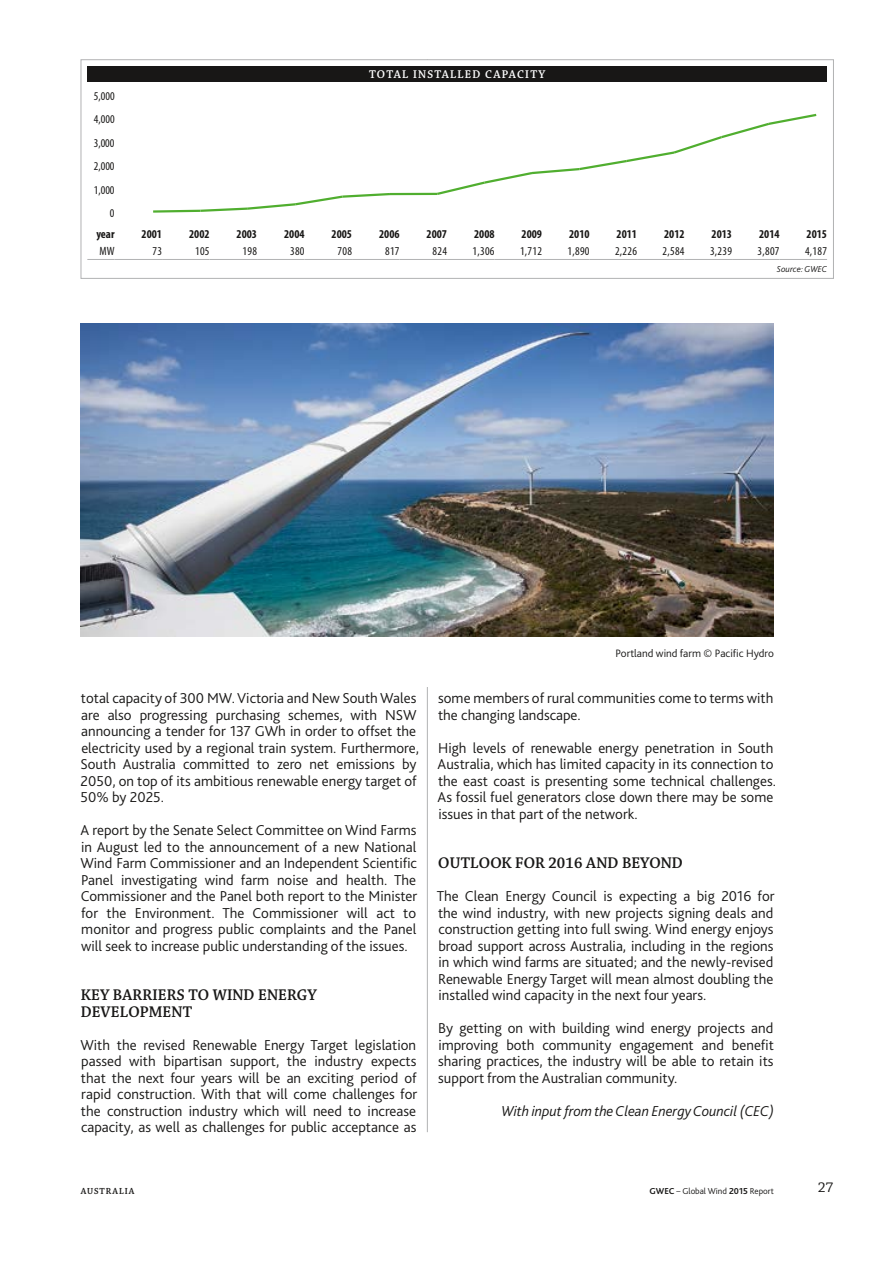
<style>
.page{position:relative;width:893px;height:1263px;background:#fff}
.page>*{position:absolute;margin:0;border:0;box-sizing:border-box;transform-origin:0 0}
.t1{font:16.5px/16.5px "Chaparral Pro Semibold Subh";letter-spacing:.01em;color:#181716}
.t2{font:300 15px/16.5px "Bliss 2";color:#181716;text-align:justify}
.t3{font:italic 300 15px "Bliss 2";letter-spacing:-.005em;color:#181716}
.t4{font:15px "Chaparral Pro";color:#181716}
.t5{font:condensed 12px "Myriad Pro";letter-spacing:.025em;color:#181716}
.t6{font:700 condensed 12px "Myriad Pro";color:#181716}
.t7{font:12px "Chaparral Pro Semibold Subh";letter-spacing:.105em;color:#fff}
.t8{font:300 11.25px "Bliss 2";color:#181716}
.t9{font:9.3px "Chaparral Pro Semibold Subh";letter-spacing:.105em;color:#181716}
.t10{font:300 9px "Bliss 2";color:#181716}
.t11{font:italic 300 9px "Bliss 2";color:#181716}
.s1{font-weight:700}
</style>
<div class="page">
<hr style="left:427px;top:60px;width:1px;height:1072px;background:#b1b2b3">
<img style="left:81px;top:324px;width:693px;height:313px">
<div style="left:81px;top:637px;width:693px;height:50px;background:#fff"></div>
<div style="left:81px;top:60px;width:752px;height:218px;background:#fff"></div>
<div style="left:87px;top:66px;width:740px;height:16px;background:#181716"></div>
<hr style="left:115px;top:259px;width:47px;height:1px;background:#b1b2b3">
<hr style="left:162px;top:259px;width:48px;height:1px;background:#b1b2b3">
<hr style="left:210px;top:259px;width:47px;height:1px;background:#b1b2b3">
<hr style="left:257px;top:259px;width:48px;height:1px;background:#b1b2b3">
<hr style="left:305px;top:259px;width:47px;height:1px;background:#b1b2b3">
<hr style="left:352px;top:259px;width:48px;height:1px;background:#b1b2b3">
<hr style="left:400px;top:259px;width:47px;height:1px;background:#b1b2b3">
<hr style="left:447px;top:259px;width:48px;height:1px;background:#b1b2b3">
<hr style="left:495px;top:259px;width:47px;height:1px;background:#b1b2b3">
<hr style="left:542px;top:259px;width:48px;height:1px;background:#b1b2b3">
<hr style="left:590px;top:259px;width:47px;height:1px;background:#b1b2b3">
<hr style="left:637px;top:259px;width:48px;height:1px;background:#b1b2b3">
<hr style="left:685px;top:259px;width:47px;height:1px;background:#b1b2b3">
<hr style="left:732px;top:259px;width:48px;height:1px;background:#b1b2b3">
<hr style="left:780px;top:259px;width:47px;height:1px;background:#b1b2b3">
<svg style="left:153px;top:192px;width:239px;height:21px"></svg>
<hr style="left:390px;top:193px;width:47px;height:2px;background:#50ae2f">
<svg style="left:435px;top:113px;width:382px;height:82px"></svg>
<div style="left:81px;top:59px;width:753px;height:220px;border:1px solid #b1b2b3"></div>
<p class="t5" style="left:94px;top:89px;width:22px">5,000</p>
<p class="t5" style="left:94px;top:112px;width:22px">4,000</p>
<p class="t5" style="left:94px;top:136px;width:22px">3,000</p>
<p class="t5" style="left:94px;top:159px;width:22px">2,000</p>
<p class="t5" style="left:94px;top:183px;width:22px">1,000</p>
<p class="t5" style="left:110px;top:206px;width:6px">0</p>
<p class="t7" style="left:369px;top:68px;width:178px">TOTAL INSTALLED CAPACITY</p>
<p class="t6" style="left:96px;top:226px;width:20px">year</p>
<p class="t6" style="left:142px;top:226px;width:22px">2001</p>
<p class="t6" style="left:189px;top:226px;width:22px">2002</p>
<p class="t6" style="left:237px;top:226px;width:22px">2003</p>
<p class="t6" style="left:284px;top:226px;width:22px">2004</p>
<p class="t6" style="left:332px;top:226px;width:22px">2005</p>
<p class="t6" style="left:379px;top:226px;width:22px">2006</p>
<p class="t6" style="left:427px;top:226px;width:22px">2007</p>
<p class="t6" style="left:474px;top:226px;width:22px">2008</p>
<p class="t6" style="left:522px;top:226px;width:22px">2009</p>
<p class="t6" style="left:569px;top:226px;width:22px">2010</p>
<p class="t6" style="left:617px;top:226px;width:22px">2011</p>
<p class="t6" style="left:664px;top:226px;width:22px">2012</p>
<p class="t6" style="left:712px;top:226px;width:22px">2013</p>
<p class="t6" style="left:759px;top:226px;width:22px">2014</p>
<p class="t6" style="left:807px;top:226px;width:22px">2015</p>
<p class="t5" style="left:100px;top:244px;width:16px">MW</p>
<p class="t5" style="left:153px;top:244px;width:11px">73</p>
<p class="t5" style="left:195px;top:244px;width:16px">105</p>
<p class="t5" style="left:243px;top:244px;width:16px">198</p>
<p class="t5" style="left:290px;top:244px;width:16px">380</p>
<p class="t5" style="left:338px;top:244px;width:16px">708</p>
<p class="t5" style="left:385px;top:244px;width:16px">817</p>
<p class="t5" style="left:433px;top:244px;width:16px">824</p>
<p class="t5" style="left:473px;top:244px;width:24px">1,306</p>
<p class="t5" style="left:520px;top:244px;width:24px">1,712</p>
<p class="t5" style="left:568px;top:244px;width:24px">1,890</p>
<p class="t5" style="left:615px;top:244px;width:24px">2,226</p>
<p class="t5" style="left:662px;top:244px;width:24px">2,584</p>
<p class="t5" style="left:710px;top:244px;width:24px">3,239</p>
<p class="t5" style="left:757px;top:244px;width:24px">3,807</p>
<p class="t5" style="left:805px;top:244px;width:24px">4,187</p>
<p class="t11" style="left:777px;top:263px;width:52px">Source: GWEC</p>
<p class="t2" style="left:80px;top:689px;width:340px;text-align:left">total capacity of 300 MW. Victoria and New South Wales are also progressing purchasing schemes, with NSW announcing a tender for 137 GWh in order to offset the electricity used by a regional train system. Furthermore, South Australia committed to zero net emissions by 2050, on top of its ambitious renewable energy target of 50% by 2025.</p>
<p class="t2" style="left:80px;top:821px;width:338px">A report by the Senate Select Committee on Wind Farms in August led to the announcement of a new National Wind Farm Commissioner and an Independent Scientific Panel investigating wind farm noise and health. The Commissioner and the Panel both report to the Minister for the Environment. The Commissioner will act to monitor and progress public complaints and the Panel will seek to increase public understanding of the issues.</p>
<p class="t1" style="left:81px;top:987px;width:237px">KEY BARRIERS TO WIND ENERGY<br>DEVELOPMENT</p>
<p class="t2" style="left:80px;top:1036px;width:338px">With the revised Renewable Energy Target legislation passed with bipartisan support, the industry expects that the next four years will be an exciting period of rapid construction. With that will come challenges for the construction industry which will need to increase capacity, as well as challenges for public acceptance as</p>
<p class="t8" style="left:615px;top:647px;width:160px">Portland wind farm © Pacific Hydro</p>
<p class="t2" style="left:438px;top:689px;width:337px">some members of rural communities come to terms with the changing landscape.</p>
<p class="t2" style="left:438px;top:739px;width:338px">High levels of renewable energy penetration in South Australia, which has limited capacity in its connection to the east coast is presenting some technical challenges.<br>As fossil fuel generators close down there may be some issues in that part of the network.</p>
<p class="t1" style="left:438px;top:855px;width:246px">OUTLOOK FOR 2016 AND BEYOND</p>
<p class="t2" style="left:437px;top:887px;width:339px">The Clean Energy Council is expecting a big 2016 for the wind industry, with new projects signing deals and construction getting into full swing. Wind energy enjoys broad support across Australia, including in the regions in which wind farms are situated; and the newly-revised Renewable Energy Target will mean almost doubling the installed wind capacity in the next four years.</p>
<p class="t2" style="left:438px;top:1019px;width:337px">By getting on with building wind energy projects and improving both community engagement and benefit sharing practices, the industry will be able to retain its support from the Australian community.</p>
<p class="t3" style="left:502px;top:1101px;width:274px">With input from the Clean Energy Council (CEC)</p>
<p class="t9" style="left:81px;top:1186px;width:55px">AUSTRALIA</p>
<p class="t10" style="left:649px;top:1185px;width:126px"><span class="s1">GWEC</span> – Global Wind <span class="s1">2015</span> Report</p>
<p class="t4" style="left:818px;top:1179px;width:17px">27</p>
</div>
